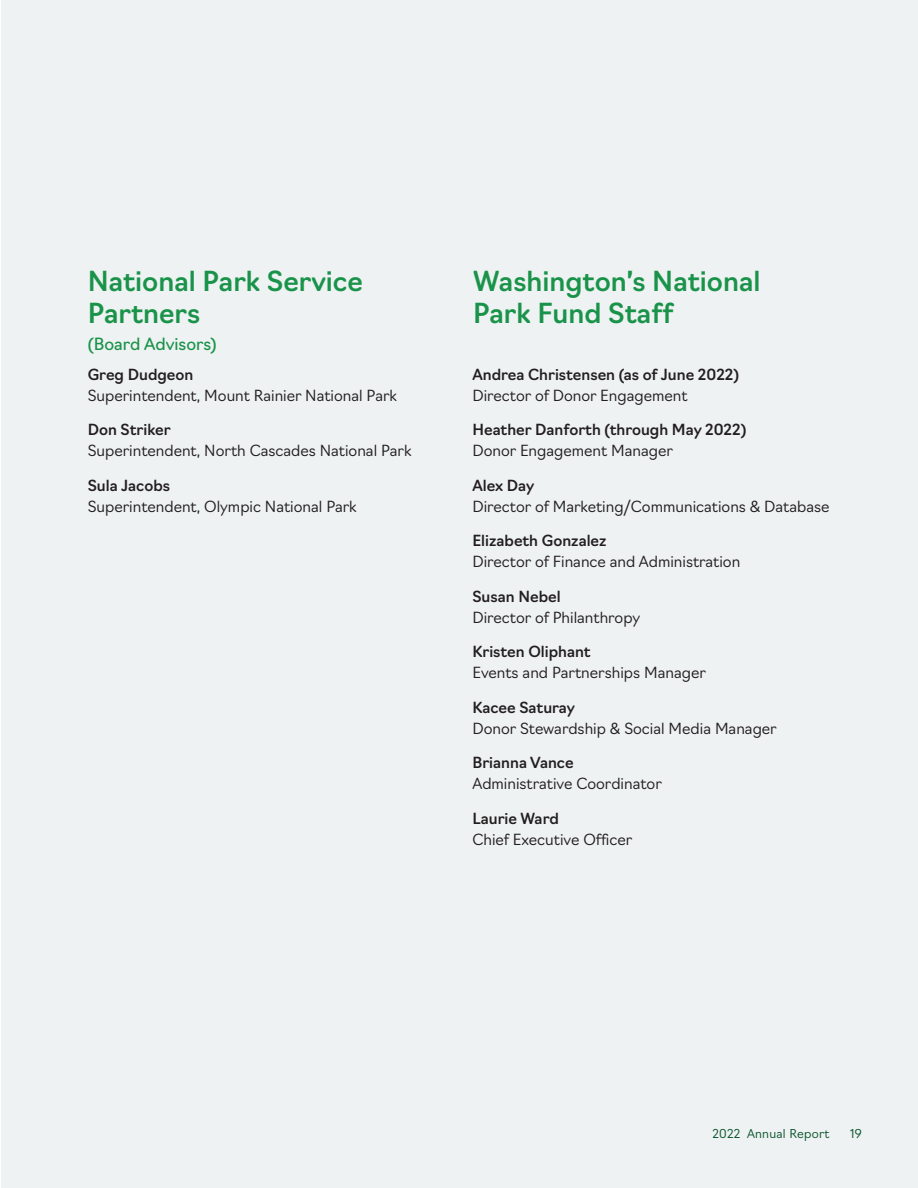
<style>
.page{position:relative;width:918px;height:1188px;background:#fff}
.page>*{position:absolute;margin:0;border:0;box-sizing:border-box;transform-origin:0 0}
.Header_5{font:500 27px/32.4px "Navigo";color:#1a934a}
.Header_6{font:16.5px "Navigo";color:#1a934a}
.Position{font:300 15px "Navigo";color:#231f20}
.Name{font:500 15px "Navigo";color:#231f20}
.t1{font:300 12px "Navigo";letter-spacing:.02em;color:#0c562e}
</style>
<div class="page">
<div style="left:1px;top:0;width:917px;height:1188px;background:#eff2f3"></div>
<p class="Header_5" style="left:88px;top:262px;width:277px">National Park Service<br>Partners</p>
<p class="Header_6" style="left:88px;top:331px;width:130px">(Board Advisors)</p>
<p class="Name" style="left:88px;top:363px;width:107px">Greg Dudgeon</p>
<p class="Position" style="left:88px;top:384px;width:311px">Superintendent, Mount Rainier National Park</p>
<p class="Name" style="left:88px;top:418px;width:84px">Don Striker</p>
<p class="Position" style="left:88px;top:439px;width:325px">Superintendent, North Cascades National Park</p>
<p class="Name" style="left:88px;top:474px;width:84px">Sula Jacobs</p>
<p class="Position" style="left:88px;top:495px;width:270px">Superintendent, Olympic National Park</p>
<p class="Header_5" style="left:473px;top:262px;width:289px">Washington’s National<br>Park Fund Staff</p>
<p class="Name" style="left:472px;top:363px;width:268px">Andrea Christensen (as of June 2022)</p>
<p class="Position" style="left:472px;top:384px;width:217px">Director of Donor Engagement</p>
<p class="Name" style="left:472px;top:418px;width:275px">Heather Danforth (through May 2022)</p>
<p class="Position" style="left:472px;top:439px;width:202px">Donor Engagement Manager</p>
<p class="Name" style="left:472px;top:474px;width:63px">Alex Day</p>
<p class="Position" style="left:472px;top:495px;width:359px">Director of Marketing/Communications &amp; Database</p>
<p class="Name" style="left:472px;top:529px;width:136px">Elizabeth Gonzalez</p>
<p class="Position" style="left:472px;top:550px;width:269px">Director of Finance and Administration</p>
<p class="Name" style="left:472px;top:585px;width:90px">Susan Nebel</p>
<p class="Position" style="left:472px;top:606px;width:169px">Director of Philanthropy</p>
<p class="Name" style="left:472px;top:640px;width:120px">Kristen Oliphant</p>
<p class="Position" style="left:472px;top:661px;width:235px">Events and Partnerships Manager</p>
<p class="Name" style="left:472px;top:696px;width:104px">Kacee Saturay</p>
<p class="Position" style="left:472px;top:717px;width:306px">Donor Stewardship &amp; Social Media Manager</p>
<p class="Name" style="left:472px;top:751px;width:103px">Brianna Vance</p>
<p class="Position" style="left:472px;top:772px;width:191px">Administrative Coordinator</p>
<p class="Name" style="left:472px;top:807px;width:88px">Laurie Ward</p>
<p class="Position" style="left:472px;top:828px;width:161px">Chief Executive Officer</p>
<p class="t1" style="left:712px;top:1124px;width:118px">2022 Annual Report</p>
<p class="t1" style="left:850px;top:1124px;width:13px">19</p>
</div>
